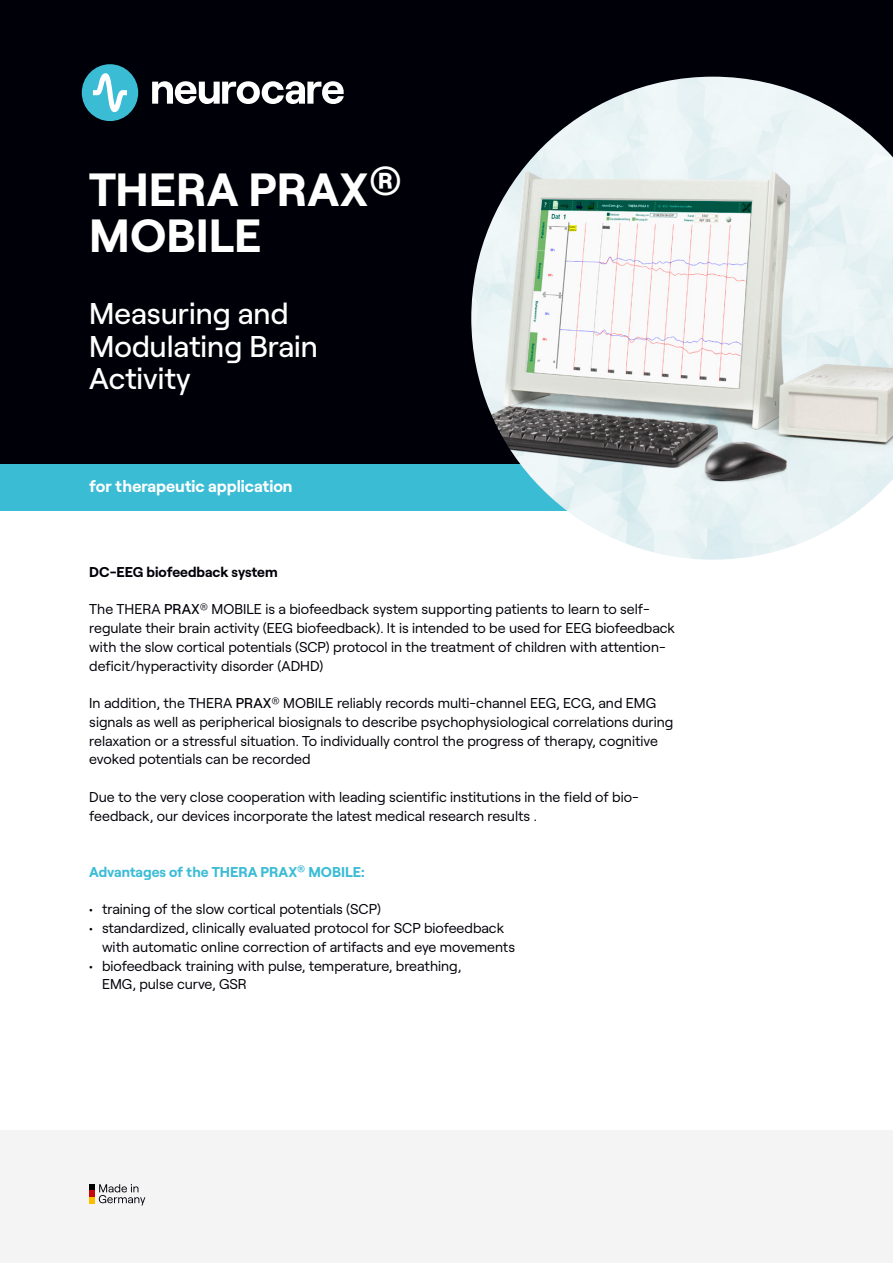
<style>
.page{position:relative;width:893px;height:1263px;background:#fff}
.page>*{position:absolute;margin:0;border:0;box-sizing:border-box;transform-origin:0 0}
.t1{font:700 46.5px/46.5px "Roobert";color:#fff}
.t2{font:500 30px/32.8px "Roobert";color:#fff}
.t3{font:700 16.5px "Roobert";color:#fff}
.t4{font:14.25px/18.8px "Roobert";color:#000008}
.t5{font:700 14.25px "Roobert";color:#3bbcd5}
.t6{font:700 14.25px "Roobert";color:#000008}
.s1{font-weight:500}
</style>
<div class="page">
<div style="left:0;top:0;width:893px;height:464px;background:#000008"></div>
<svg style="left:152px;top:81px;width:192px;height:23px"></svg>
<div style="left:82px;top:64px;width:56px;height:57px;background:#3bbcd5;border-radius:50%"></div>
<svg style="left:93px;top:73px;width:34px;height:39px"></svg>
<div style="left:0;top:1130px;width:893px;height:133px;background:#f4f4f4"></div>
<div style="left:0;top:464px;width:573px;height:47px;background:#3bbcd5"></div>
<img style="left:471px;top:77px;width:422px;height:483px">
<svg style="left:89px;top:1184px;width:56px;height:21px"></svg>
<h1 class="t1" style="left:89px;top:162px;width:314px">THERA PRAX<sup>®<br></sup>MOBILE</h1>
<h2 class="t2" style="left:89px;top:294px;width:230px">Measuring and<br>Modulating Brain<br>Activity</h2>
<p class="t3" style="left:89px;top:474px;width:205px">for therapeutic application</p>
<p class="t6" style="left:89px;top:561px;width:190px">DC-EEG biofeedback system</p>
<p class="t4" style="left:89px;top:599px;width:587px">The THERA <span class="s1">PRAX</span><sup>®</sup> MOBILE is a biofeedback system supporting patients to learn to self&shy;regulate their brain activity (EEG biofeedback). It is intended to be used for EEG biofeedback with the slow cortical potentials (SCP) protocol in the treatment of children with attention&shy;deficit/hyperactivity disorder (ADHD)</p>
<p class="t4" style="left:89px;top:693px;width:586px">In addition, the THERA <span class="s1">PRAX</span><sup>®</sup> MOBILE reliably records multi-channel EEG, ECG, and EMG signals as well as peripherical biosignals to describe psychophysiological correlations during relaxation or a stressful situation. To individually control the progress of therapy, cognitive evoked potentials can be recorded</p>
<p class="t4" style="left:89px;top:786px;width:551px">Due to the very close cooperation with leading scientific institutions in the field of bio&shy;feedback, our devices incorporate the latest medical research results .</p>
<p class="t5" style="left:89px;top:861px;width:277px">Advantages of the THERA PRAX<sup>®</sup> MOBILE:</p>
<p class="t4" style="left:89px;top:899px;width:293px">• training of the slow cortical potentials (SCP)</p>
<p class="t4" style="left:102px;top:918px;width:414px;text-indent:-13px">• standardized, clinically evaluated protocol for SCP biofeedback with automatic online correction of artifacts and eye movements</p>
<p class="t4" style="left:102px;top:955px;width:361px;text-indent:-13px">• biofeedback training with pulse, temperature, breathing,<br>EMG, pulse curve, GSR</p>
</div>
